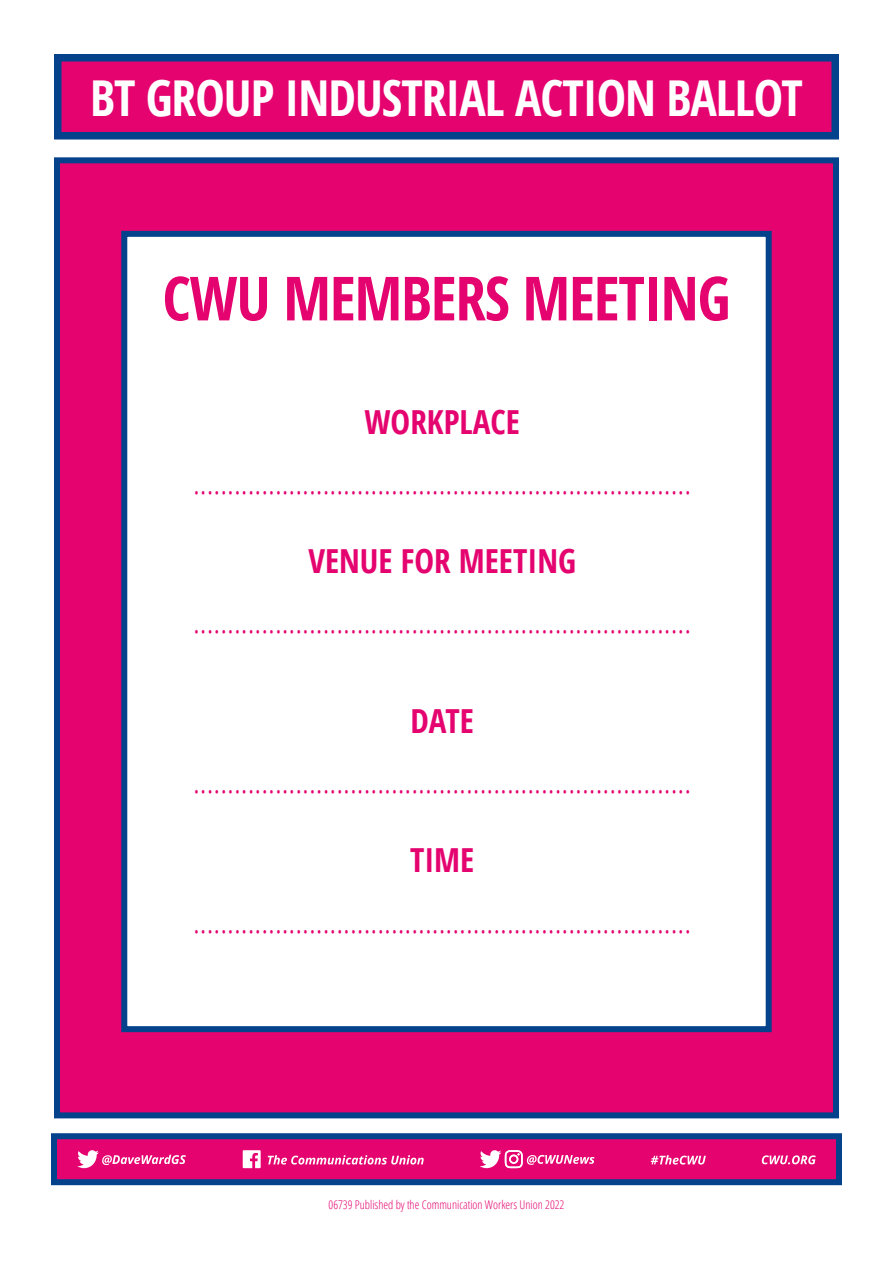
<style>
.page{position:relative;width:893px;height:1263px;background:#fff}
.page>*{position:absolute;margin:0;border:0;box-sizing:border-box;transform-origin:0 0}
.t1{font:700 60.9px "Open Sans Condensed";letter-spacing:-.02em;color:#e4036f}
.t2{font:700 49.5px "Open Sans Condensed";letter-spacing:-.02em;color:#fff}
.t3{font:300 33.15px "Open Sans Condensed";color:#e4036f}
.t4{font:700 33.15px "Open Sans Condensed";color:#e4036f}
.t5{font:300 12px "Open Sans Condensed";color:#e4036f}
</style>
<div class="page">
<div style="left:54px;top:157px;width:785px;height:961px;background:#e4036f;border:6px solid #05428c"></div>
<div style="left:58px;top:58px;width:777px;height:78px;background:#e4036f"></div>
<div style="left:54px;top:54px;width:785px;height:86px;border:8px solid #05428c"></div>
<div style="left:51px;top:1133px;width:791px;height:52px;background:#e4036f;border:6px solid #05428c"></div>
<svg style="left:77px;top:1150px;width:109px;height:18px"></svg>
<svg style="left:243px;top:1150px;width:18px;height:18px"></svg>
<svg style="left:268px;top:1155px;width:156px;height:9px"></svg>
<svg style="left:480px;top:1150px;width:115px;height:18px"></svg>
<svg style="left:651px;top:1155px;width:55px;height:9px"></svg>
<svg style="left:762px;top:1155px;width:54px;height:9px"></svg>
<div style="left:121px;top:231px;width:651px;height:801px;background:#fff;border:6px solid #05428c"></div>
<p class="t2" style="left:90px;top:63px;width:714px">BT GROUP INDUSTRIAL ACTION BALLOT</p>
<p class="t1" style="left:162px;top:256px;width:570px">CWU MEMBERS MEETING</p>
<p class="t4" style="left:364px;top:398px;width:157px">WORKPLACE</p>
<p class="t3" style="left:193px;top:459px;width:500px">.........................................................................</p>
<p class="t4" style="left:308px;top:538px;width:269px">VENUE FOR MEETING</p>
<p class="t3" style="left:193px;top:599px;width:500px">.........................................................................</p>
<p class="t4" style="left:410px;top:698px;width:65px">DATE</p>
<p class="t3" style="left:193px;top:758px;width:500px">.........................................................................</p>
<p class="t4" style="left:410px;top:837px;width:66px">TIME</p>
<p class="t3" style="left:193px;top:898px;width:500px">.........................................................................</p>
<p class="t5" style="left:329px;top:1196px;width:237px">06739 Published by the Communication Workers Union 2022</p>
</div>
